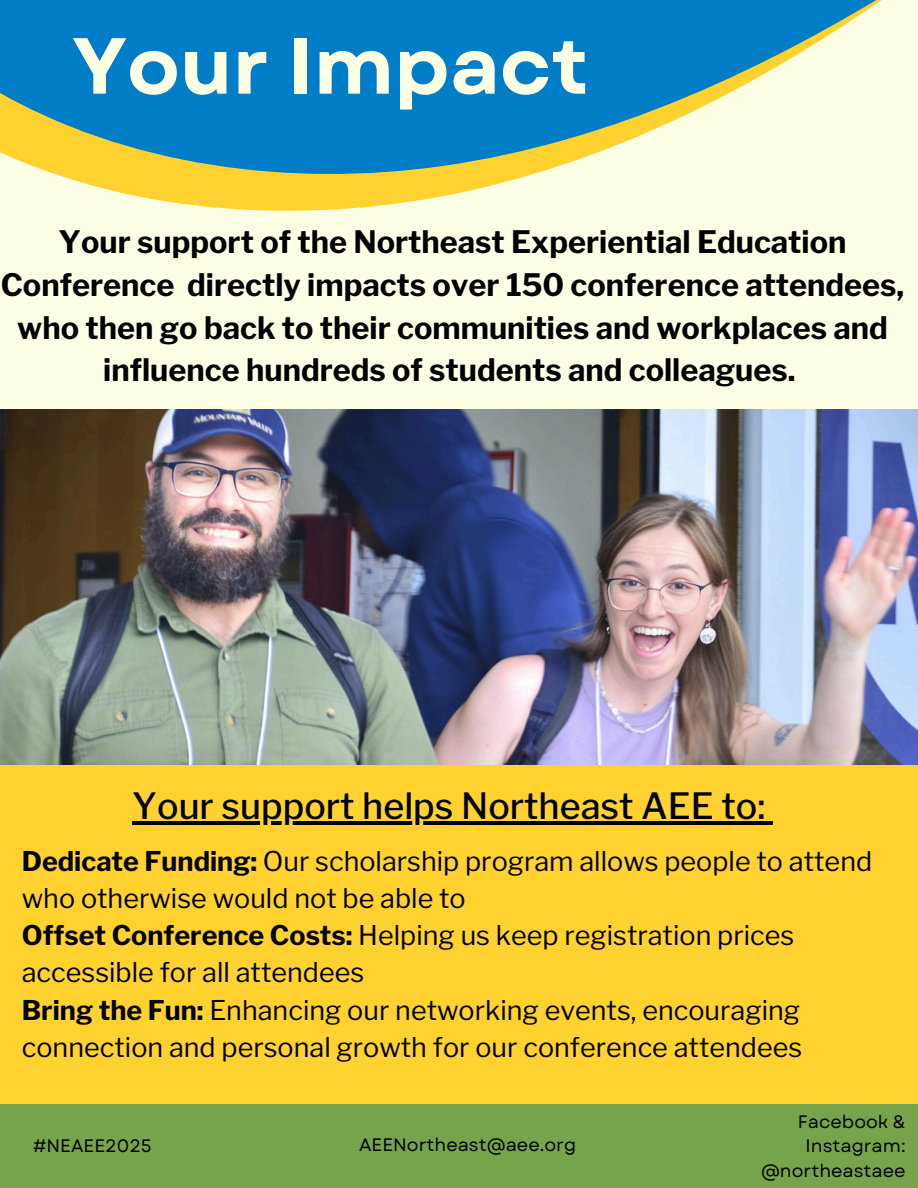
<style>
.page{position:relative;width:918px;height:1188px;background:#fcffe4}
.page>*{position:absolute;margin:0;border:0;box-sizing:border-box;transform-origin:0 0}
.t1{font:700 79.35px "Garet";color:#fcffe4}
.t2{font:500 36px "Libre Franklin";color:#000}
.t3{font:700 30.75px/42.8px "Libre Franklin";color:#000;text-align:center}
.t4{font:27px/37.2px "Libre Franklin";color:#000}
.t5{font:18px/24.3px "Garet";color:#000;text-align:right}
.s1{font-weight:700}
</style>
<div class="page">
<svg style="left:102px;top:188px;width:379px;height:23px;fill:#ffd230"></svg>
<svg style="left:0;top:0;width:882px;height:188px;fill:#007dc7"></svg>
<div style="left:0;top:765px;width:918px;height:340px;background:#ffd230"></div>
<div style="left:0;top:1105px;width:918px;height:83px;background:#77a34b"></div>
<img style="left:0;top:409px;width:918px;height:356px">
<hr style="left:132px;top:821px;width:633px;height:3px;background:#000">
<svg style="left:765px;top:821px;width:8px;height:3px"></svg>
<p class="t1" style="left:72px;top:9px;width:518px">Your Impact</p>
<h1 class="t3" style="left:1px;top:221px;width:905px">Your support of the Northeast Experiential Education Conference directly impacts over 150 conference attendees, who then go back to their communities and workplaces and influence hundreds of students and colleagues.</h1>
<h3 class="t2" style="left:132px;top:784px;width:635px">Your support helps Northeast AEE to:</h3>
<p class="t4" style="left:22px;top:843px;width:852px"><span class="s1">Dedicate Funding:</span> Our scholarship program allows people to attend who otherwise would not be able to<br><span class="s1">Offset Conference Costs:</span> Helping us keep registration prices accessible for all attendees<br><span class="s1">Bring the Fun:</span> Enhancing our networking events, encouraging connection and personal growth for our conference attendees</p>
<h4 class="t5" style="left:33px;top:1134px;width:120px">#NEAEE2025</h4>
<p class="t5" style="left:359px;top:1132px;width:219px">AEENortheast@aee.org</p>
<h2 class="t5" style="left:761px;top:1110px;width:146px">Facebook &amp;<br>Instagram: @northeastaee</h2>
</div>
